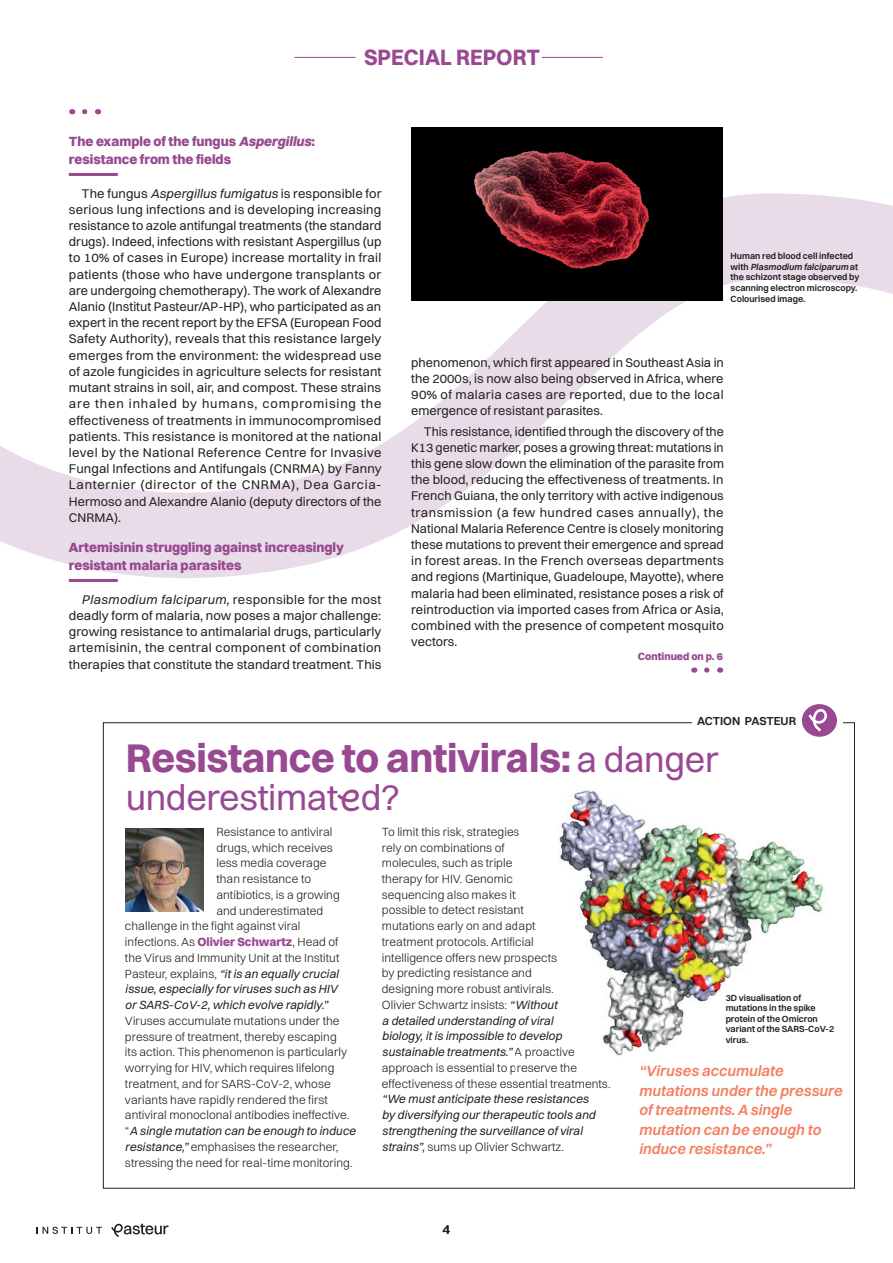
<style>
.page{position:relative;width:893px;height:1263px;background:#fff}
.page>*{position:absolute;margin:0;border:0;box-sizing:border-box;transform-origin:0 0}
.t1{font:700 40.5px "Switzer";letter-spacing:-.01em;color:#984991}
.t2{font:36px "Switzer";letter-spacing:-.01em;color:#984991}
.t3{font:700 22.5px "Switzer";color:#984991;scale:.96 1}
.t4{font:italic 600 15px/19.5px "Switzer";letter-spacing:.005em;color:#f48062}
.t5{font:800 13.5px/18px "Switzer";color:#984991}
.t6{font:500 13.5px "Switzer";color:#231f20}
.t7{font:12.75px/16.2px "Switzer";letter-spacing:.005em;color:#231f20;text-align:justify}
.t8{font:300 12px/15.8px "Switzer";letter-spacing:.005em;color:#231f20}
.t9{font:italic 12px/15.8px "Switzer";letter-spacing:.005em;color:#231f20}
.t10{font:600 11.7px "Switzer";color:#231f20}
.t11{font:800 10.5px "Switzer";color:#984991}
.t12{font:600 9px/10.5px "Switzer";color:#231f20}
.s1{font-style:italic}
.s2{font-weight:400;font-size:36px}
.s3{font-family:"Pasteurscript"}
.s4{font-weight:800;color:#9d4991}
.s5{font-weight:300;font-style:normal}
.s6{font-weight:400;font-style:italic}
</style>
<div class="page">
<svg style="left:0;top:56px;width:892px;height:526px"></svg>
<hr style="left:892px;top:0;width:1px;height:1263px;background:#e3d3e3">
<svg style="left:707px;top:667px;width:3px;height:6px"></svg>
<hr style="left:69px;top:173px;width:49px;height:3px;background:#984991">
<hr style="left:69px;top:579px;width:49px;height:3px;background:#984991">
<svg style="left:85px;top:109px;width:6px;height:5px"></svg>
<div style="left:802px;top:704px;width:35px;height:33px;background:#984991;border-radius:50%"></div>
<svg style="left:808px;top:709px;width:19px;height:19px"></svg>
<img style="left:126px;top:829px;width:78px;height:82px">
<img style="left:558px;top:728px;width:271px;height:328px">
<div style="left:411px;top:128px;width:312px;height:173px;background:#000001"></div>
<img style="left:473px;top:150px;width:176px;height:119px">
<hr style="left:294px;top:57px;width:61px;height:1px;background:#984991">
<hr style="left:542px;top:57px;width:61px;height:1px;background:#984991">
<svg style="left:37px;top:1227px;width:65px;height:7px"></svg>
<svg style="left:111px;top:1224px;width:57px;height:13px"></svg>
<h3 class="t3" style="left:364px;top:43px;width:185px">SPECIAL REPORT</h3>
<p class="t5" style="left:69px;top:132px;width:248px">The example of the fungus <span class="s1">Aspergillus</span>: resistance from the fields</p>
<p class="t7" style="left:69px;top:185px;width:314px;text-indent:13px">The fungus <span class="s1">Aspergillus fumigatus</span> is responsible for serious lung infections and is developing increasing resistance to azole antifungal treatments (the standard drugs). Indeed, infections with resistant Aspergillus (up to 10% of cases in Europe) increase mortality in frail patients (those who have undergone transplants or are undergoing chemotherapy). The work of Alexandre Alanio (Institut Pasteur/AP-HP), who participated as an expert in the recent report by the EFSA (European Food Safety Authority), reveals that this resistance largely emerges from the environment: the widespread use of azole fungicides in agriculture selects for resistant mutant strains in soil, air, and compost. These strains are then inhaled by humans, compromising the effectiveness of treatments in immunocompromised patients. This resistance is monitored at the national level by the National Reference Centre for Invasive Fungal Infections and Antifungals (CNRMA) by Fanny Lanternier (director of the CNRMA), Dea Garcia-Hermoso and Alexandre Alanio (deputy directors of the CNRMA).</p>
<p class="t5" style="left:69px;top:538px;width:277px">Artemisinin struggling against increasingly resistant malaria parasites</p>
<p class="t7" style="left:69px;top:591px;width:314px;text-indent:13px"><span class="s1">Plasmodium falciparum,</span> responsible for the most deadly form of malaria, now poses a major challenge: growing resistance to antimalarial drugs, particularly artemisinin, the central component of combination therapies that constitute the standard treatment. This</p>
<p class="t12" style="left:730px;top:251px;width:130px">Human red blood cell infected with <span class="s1">Plasmodium falciparum</span> at the schizont stage observed by scanning electron microscopy.<br>Colourised image.</p>
<p class="t7" style="left:411px;top:354px;width:314px">phenomenon, which first appeared in Southeast Asia in the 2000s, is now also being observed in Africa, where 90% of malaria cases are reported, due to the local emergence of resistant parasites.</p>
<p class="t7" style="left:411px;top:423px;width:314px;text-indent:13px">This resistance, identified through the discovery of the K13 genetic marker, poses a growing threat: mutations in this gene slow down the elimination of the parasite from the blood, reducing the effectiveness of treatments. In French Guiana, the only territory with active indigenous transmission (a few hundred cases annually), the National Malaria Reference Centre is closely monitoring these mutations to prevent their emergence and spread in forest areas. In the French overseas departments and regions (Martinique, Guadeloupe, Mayotte), where malaria had been eliminated, resistance poses a risk of reintroduction via imported cases from Africa or Asia, combined with the presence of competent mosquito vectors.</p>
<p class="t11" style="left:638px;top:650px;width:86px">Continued on p. 6</p>
<p class="t10" style="left:697px;top:713px;width:101px">ACTION PASTEUR</p>
<h1 class="t1" style="left:126px;top:733px;width:594px">Resistance to antivirals: <span class="s2">a danger</span></h1>
<h2 class="t2" style="left:126px;top:775px;width:276px">underestimat<span class="s3">e</span>d?</h2>
<p class="t8" style="left:216px;top:824px;width:118px">Resistance to antiviral</p>
<p class="t8" style="left:216px;top:839px;width:118px">drugs, which receives</p>
<p class="t8" style="left:216px;top:855px;width:112px">less media coverage</p>
<p class="t8" style="left:216px;top:871px;width:96px">than resistance to</p>
<p class="t8" style="left:216px;top:887px;width:125px">antibiotics, is a growing</p>
<p class="t8" style="left:216px;top:902px;width:108px">and underestimated</p>
<p class="t8" style="left:125px;top:918px;width:177px">challenge in the fight against viral</p>
<p class="t8" style="left:125px;top:934px;width:215px">infections. As <span class="s4">Olivier Schwartz</span>, Head of</p>
<p class="t8" style="left:125px;top:950px;width:216px">the Virus and Immunity Unit at the Institut</p>
<p class="t9" style="left:125px;top:965px;width:215px"><span class="s5">Pasteur, explains,</span> “it is an equally crucial</p>
<p class="t9" style="left:125px;top:981px;width:214px">issue, especially for viruses such as HIV</p>
<p class="t9" style="left:125px;top:997px;width:205px">or SARS-CoV-2, which evolve rapidly.”</p>
<p class="t8" style="left:125px;top:1013px;width:232px">Viruses accumulate mutations under the pressure of treatment, thereby escaping<br>its action. This phenomenon is particularly worrying for HIV, which requires lifelong treatment, and for SARS-CoV-2, whose variants have rapidly rendered the first antiviral monoclonal antibodies ineffective. “<span class="s6">A single mutation can be enough to induce resistance,”</span> emphasises the researcher, stressing the need for real-time monitoring.</p>
<p class="t8" style="left:382px;top:823px;width:230px">To limit this risk, strategies<br>rely on combinations of<br>molecules, such as triple<br>therapy for HIV. Genomic<br>sequencing also makes it<br>possible to detect resistant<br>mutations early on and adapt<br>treatment protocols. Artificial<br>intelligence offers new prospects<br>by predicting resistance and<br>designing more robust antivirals.<br>Olivier Schwartz insists: <span class="s6">“Without<br>a detailed understanding of viral<br>biology, it is impossible to develop sustainable treatments.”</span> A proactive approach is essential to preserve the effectiveness of these essential treatments.</p>
<p class="t9" style="left:382px;top:1091px;width:215px">“We must anticipate these resistances by diversifying our therapeutic tools and strengthening the surveillance of viral strains”, <span class="s5">sums up Olivier Schwartz.</span></p>
<p class="t6" style="left:443px;top:1221px;width:9px">4</p>
<p class="t12" style="left:726px;top:992px;width:110px">3D visualisation of mutations in the spike protein of the Omicron variant of the SARS-CoV-2 virus.</p>
<p class="t4" style="left:639px;top:1061px;width:205px">“Viruses accumulate mutations under the pressure of treatments. A single mutation can be enough to induce resistance.”</p>
</div>
